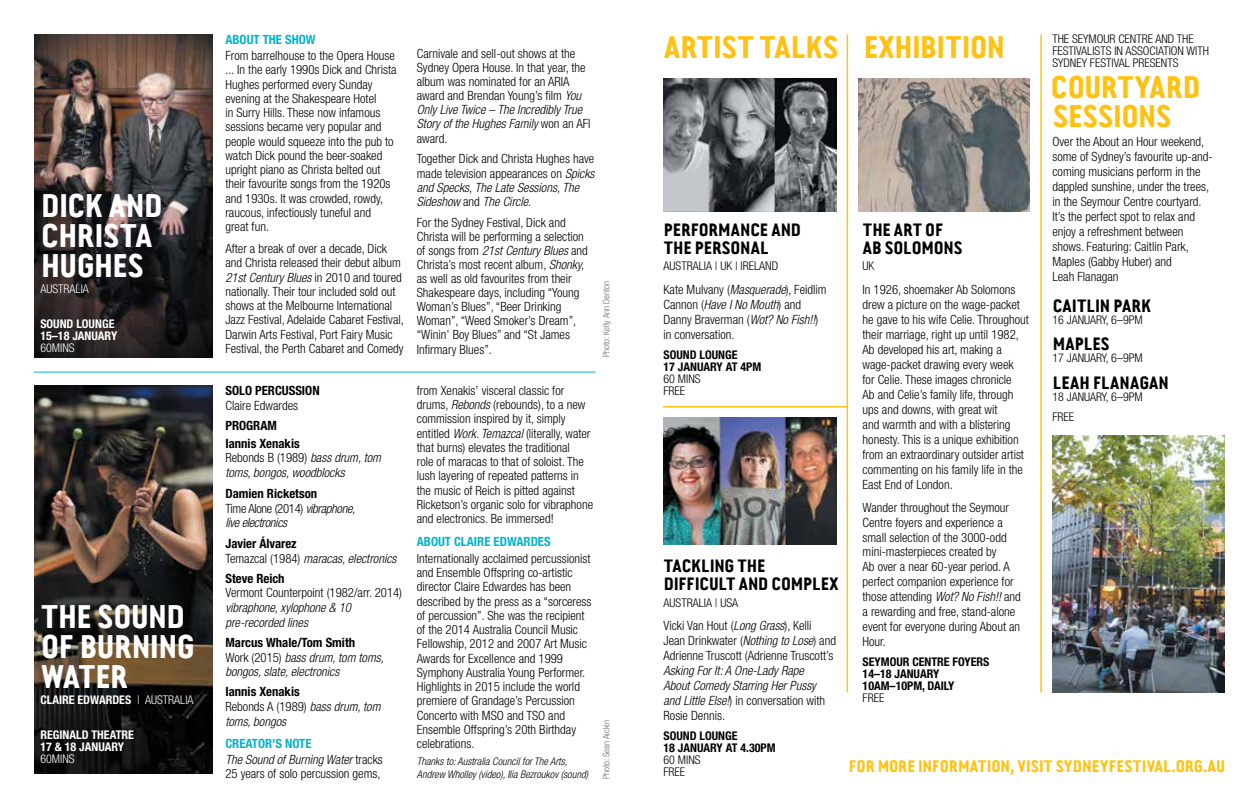
<style>
.page{position:relative;width:1259px;height:808px;background:#fff}
.page>*{position:absolute;margin:0;border:0;box-sizing:border-box;transform-origin:0 0}
.t1{font:700 33px/30px "Van Condensed";letter-spacing:-.055em;color:#fff}
.t2{font:700 31.5px/28.5px "Van Condensed";letter-spacing:-.045em;color:#ffc212}
.t3{font:700 18px/18px "Van Condensed";letter-spacing:-.045em;color:#000}
.t4{font:700 16.8px "Van Condensed";letter-spacing:-.035em;color:#ffc212}
.t5{font:300 condensed 12.75px/14.2px "Helvetica Neue LT Std";color:#000}
.t6{font:italic 300 condensed 12.75px/15px "Helvetica Neue LT Std";color:#000}
.t7{font:italic 300 condensed 12.75px/15px "Helvetica Neue LT Std";letter-spacing:-.025em;color:#000}
.t8{font:700 condensed 12.75px/17.7px "Helvetica Neue LT Std";color:#000}
.t9{font:700 condensed 12.75px "Helvetica Neue LT Std";color:#00b5cc}
.t10{font:300 condensed 12px/12px "Helvetica Neue LT Std";color:#000}
.t11{font:700 condensed 12px/12px "Helvetica Neue LT Std";color:#000}
.t12{font:700 condensed 12px/12px "Helvetica Neue LT Std";color:#fff}
.t13{font:300 condensed 12px "Helvetica Neue LT Std";color:#fff}
.t14{font:italic 300 condensed 10.5px/12.8px "Helvetica Neue LT Std";color:#000}
.t15{font:300 condensed 9px "Helvetica Neue LT Std";color:#6d6e71}
.s1{font-weight:300}
.s2{font-style:italic}
.s3{font-style:normal}
.s4{font-weight:700;font-style:normal}
.s5{font-weight:700;font-style:normal;color:#00b5cc}
</style>
<div class="page">
<img style="left:34px;top:35px;width:179px;height:322px">
<img style="left:663px;top:78px;width:173px;height:133px">
<img style="left:663px;top:418px;width:173px;height:126px">
<img style="left:858px;top:78px;width:171px;height:133px">
<img style="left:34px;top:386px;width:179px;height:388px">
<hr style="left:34px;top:372px;width:561px;height:1px;background:#00b5cc">
<hr style="left:846px;top:35px;width:2px;height:657px;background:#ffc212">
<hr style="left:663px;top:406px;width:183px;height:1px;background:#ffc212">
<hr style="left:1040px;top:35px;width:1px;height:657px;background:#ffc212">
<img style="left:1052px;top:436px;width:173px;height:256px">
<h1 class="t1" style="left:40px;top:191px;width:124px">DICK AND<br>CHRISTA<br>HUGHES</h1>
<p class="t13" style="left:40px;top:282px;width:50px">AUSTRALIA</p>
<p class="t12" style="left:40px;top:317px;width:78px">SOUND LOUNGE<br>15–18 JANUARY</p>
<p class="t13" style="left:40px;top:341px;width:36px">60MINS</p>
<h1 class="t1" style="left:40px;top:602px;width:156px">THE SOUND<br>OF BURNING<br>WATER</h1>
<p class="t12" style="left:40px;top:694px;width:155px">CLAIRE EDWARDES <span class="s1">| AUSTRALIA</span></p>
<p class="t12" style="left:40px;top:728px;width:95px">REGINALD THEATRE<br>17 &amp; 18 JANUARY</p>
<p class="t13" style="left:40px;top:752px;width:36px">60MINS</p>
<p class="t9" style="left:225px;top:32px;width:92px">ABOUT THE SHOW</p>
<p class="t5" style="left:225px;top:48px;width:173px">From barrelhouse to the Opera House ... In the early 1990s Dick and Christa<br>Hughes performed every Sunday evening at the Shakespeare Hotel<br>in Surry Hills. These now infamous sessions became very popular and people would squeeze into the pub to watch Dick pound the beer-soaked upright piano as Christa belted out their favourite songs from the 1920s and 1930s. It was crowded, rowdy, raucous, infectiously tuneful and great fun.</p>
<p class="t5" style="left:225px;top:241px;width:180px">After a break of over a decade, Dick and Christa released their debut album <span class="s2">21st Century Blues</span> in 2010 and toured nationally. Their tour included sold out shows at the Melbourne International Jazz Festival, Adelaide Cabaret Festival, Darwin Arts Festival, Port Fairy Music Festival, the Perth Cabaret and Comedy</p>
<p class="t8" style="left:225px;top:381px;width:96px">SOLO PERCUSSION</p>
<p class="t5" style="left:225px;top:398px;width:74px">Claire Edwardes</p>
<p class="t8" style="left:225px;top:417px;width:76px">PROGRAM<br>Iannis Xenakis</p>
<p class="t6" style="left:225px;top:450px;width:157px"><span class="s3">Rebonds B (1989)</span> bass drum, tom toms, bongos, woodblocks</p>
<p class="t7" style="left:225px;top:486px;width:131px"><span class="s4">Damien Ricketson<br></span><span class="s3">Time Alone (2014)</span> vibraphone, live electronics</p>
<p class="t6" style="left:225px;top:536px;width:173px"><span class="s4">Javier Álvarez<br></span><span class="s3">Temazcal (1984)</span> maracas, electronics</p>
<p class="t8" style="left:225px;top:569px;width:61px">Steve Reich</p>
<p class="t5" style="left:225px;top:586px;width:178px">Vermont Counterpoint (1982/arr. 2014)</p>
<p class="t6" style="left:225px;top:600px;width:127px">vibraphone, xylophone &amp; 10 pre-recorded lines</p>
<p class="t6" style="left:225px;top:635px;width:160px;line-height:14.5px"><span class="s4">Marcus Whale/Tom Smith<br></span><span class="s3">Work (2015)</span> bass drum, tom toms, bongos, slate, electronics</p>
<p class="t6" style="left:225px;top:685px;width:156px;line-height:14.5px"><span class="s4">Iannis Xenakis<br></span><span class="s3">Rebonds A (1989)</span> bass drum, tom toms, bongos</p>
<p class="t6" style="left:225px;top:735px;width:159px;line-height:16.4px"><span class="s5">CREATOR’S NOTE<br></span>The Sound of Burning Water <span class="s3">tracks</span></p>
<p class="t5" style="left:225px;top:766px;width:157px">25 years of solo percussion gems,</p>
<p class="t5" style="left:417px;top:46px;width:175px">Carnivale and sell-out shows at the<br>Sydney Opera House. In that year, the album was nominated for an ARIA award and Brendan Young’s film <span class="s2">You<br>Only Live Twice – The Incredibly True<br>Story of the Hughes Family</span> won an AFI award.</p>
<p class="t5" style="left:417px;top:152px;width:179px">Together Dick and Christa Hughes have made television appearances on <span class="s2">Spicks and Specks</span>, <span class="s2">The Late Sessions</span>, <span class="s2">The Sideshow</span> and <span class="s2">The Circle</span>.</p>
<p class="t5" style="left:417px;top:215px;width:173px">For the Sydney Festival, Dick and Christa will be performing a selection of songs from <span class="s2">21st Century Blues</span> and Christa’s most recent album, <span class="s2">Shonky, </span>as well as old favourites from their Shakespeare days, including “Young Woman’s Blues”, “Beer Drinking Woman”, “Weed Smoker’s Dream”, “Winin’ Boy Blues” and “St James Infirmary Blues”.</p>
<p class="t5" style="left:417px;top:383px;width:178px">from Xenakis’ visceral classic for drums, <span class="s2">Rebonds</span> (rebounds), to a new commission inspired by it, simply entitled <span class="s2">Work. Temazcal</span> (literally, water that burns) elevates the traditional<br>role of maracas to that of soloist. The lush layering of repeated patterns in the music of Reich is pitted against Ricketson’s organic solo for vibraphone and electronics. Be immersed!</p>
<p class="t9" style="left:417px;top:534px;width:135px">ABOUT CLAIRE EDWARDES</p>
<p class="t5" style="left:417px;top:551px;width:176px">Internationally acclaimed percussionist and Ensemble Offspring co-artistic director Claire Edwardes has been described by the press as a “sorceress of percussion”. She was the recipient of the 2014 Australia Council Music Fellowship, 2012 and 2007 Art Music Awards for Excellence and 1999<br>Symphony Australia Young Performer.<br>Highlights in 2015 include the world premiere of Grandage’s Percussion Concerto with MSO and TSO and Ensemble Offspring’s 20th Birthday celebrations.</p>
<p class="t14" style="left:417px;top:755px;width:173px">Thanks to: Australia Council for The Arts,<br>Andrew Wholley (video), Ilia Bezroukov (sound)</p>
<p class="t15" style="left:601px;top:357px;width:78px;rotate:-90deg">Photo: Kelly Ann Denton</p>
<p class="t15" style="left:601px;top:779px;width:61px;rotate:-90deg">Photo: Sean Aickin</p>
<p class="t10" style="left:1052px;top:32px;width:158px">THE SEYMOUR CENTRE AND THE<br>FESTIVALISTS IN ASSOCIATION WITH<br>SYDNEY FESTIVAL PRESENTS</p>
<h2 class="t2" style="left:1050px;top:74px;width:152px">COURTYARD<br>SESSIONS</h2>
<p class="t5" style="left:1052px;top:134px;width:162px;line-height:15px">Over the About an Hour weekend, some of Sydney’s favourite up-and&shy;coming musicians perform in the dappled sunshine, under the trees, in the Seymour Centre courtyard.<br>It’s the perfect spot to relax and enjoy a refreshment between shows. Featuring: Caitlin Park,<br>Maples (Gabby Huber) and<br>Leah Flanagan</p>
<h3 class="t3" style="left:1052px;top:297px;width:100px">CAITLIN PARK</h3>
<p class="t10" style="left:1052px;top:313px;width:92px">16 JANUARY, 6–9PM</p>
<h3 class="t3" style="left:1052px;top:335px;width:59px">MAPLES</h3>
<p class="t10" style="left:1052px;top:352px;width:92px">17 JANUARY, 6–9PM</p>
<h3 class="t3" style="left:1052px;top:374px;width:118px">LEAH FLANAGAN</h3>
<p class="t10" style="left:1052px;top:386px;width:92px;line-height:20.5px">18 JANUARY, 6–9PM<br>FREE</p>
<h2 class="t2" style="left:663px;top:34px;width:343px">ARTIST TALKS EXHIBITION</h2>
<h3 class="t3" style="left:663px;top:221px;width:139px">PERFORMANCE AND<br>THE PERSONAL</h3>
<p class="t10" style="left:663px;top:260px;width:116px">AUSTRALIA | UK | IRELAND</p>
<p class="t5" style="left:663px;top:282px;width:165px;line-height:15px">Kate Mulvany (<span class="s2">Masquerade</span>), Feidlim<br>Cannon (<span class="s2">Have I No Mouth</span>) and<br>Danny Braverman (<span class="s2">Wot? No Fish!!</span>) in conversation.</p>
<p class="t11" style="left:663px;top:348px;width:99px">SOUND LOUNGE<br>17 JANUARY AT 4PM</p>
<p class="t10" style="left:663px;top:372px;width:39px">60 MINS<br>FREE</p>
<h3 class="t3" style="left:862px;top:221px;width:102px">THE ART OF<br>AB SOLOMONS</h3>
<p class="t10" style="left:862px;top:260px;width:13px">UK</p>
<p class="t5" style="left:862px;top:282px;width:168px;line-height:15px">In 1926, shoemaker Ab Solomons drew a picture on the wage-packet he gave to his wife Celie. Throughout their marriage, right up until 1982,<br>Ab developed his art, making a wage-packet drawing every week<br>for Celie. These images chronicle<br>Ab and Celie’s family life, through ups and downs, with great wit<br>and warmth and with a blistering honesty. This is a unique exhibition from an extraordinary outsider artist commenting on his family life in the<br>East End of London.</p>
<p class="t5" style="left:862px;top:499px;width:160px;line-height:15px">Wander throughout the Seymour<br>Centre foyers and experience a small selection of the 3000-odd mini-masterpieces created by<br>Ab over a near 60-year period. A perfect companion experience for those attending <span class="s2">Wot? No Fish!!</span> and a rewarding and free, stand-alone event for everyone during About an<br>Hour.</p>
<p class="t11" style="left:862px;top:656px;width:128px">SEYMOUR CENTRE FOYERS<br>14–18 JANUARY<br>10AM–10PM, DAILY</p>
<p class="t10" style="left:862px;top:692px;width:23px">FREE</p>
<h3 class="t3" style="left:663px;top:558px;width:177px">TACKLING THE<br>DIFFICULT AND COMPLEX</h3>
<p class="t10" style="left:663px;top:596px;width:76px">AUSTRALIA | USA</p>
<p class="t5" style="left:663px;top:618px;width:174px;line-height:15px">Vicki Van Hout (<span class="s2">Long Grass</span>), Kelli<br>Jean Drinkwater (<span class="s2">Nothing to Lose</span>) and<br>Adrienne Truscott (Adrienne Truscott’s</p>
<p class="t6" style="left:663px;top:663px;width:163px">Asking For It: A One-Lady Rape<br>About Comedy Starring Her Pussy and Little Else!<span class="s3">) in conversation with<br>Rosie Dennis.</span></p>
<p class="t11" style="left:663px;top:729px;width:114px">SOUND LOUNGE<br>18 JANUARY AT 4.30PM</p>
<p class="t10" style="left:663px;top:753px;width:39px">60 MINS<br>FREE</p>
<h3 class="t4" style="left:848px;top:757px;width:378px">FOR MORE INFORMATION, VISIT SYDNEYFESTIVAL.ORG.AU</h3>
</div>
